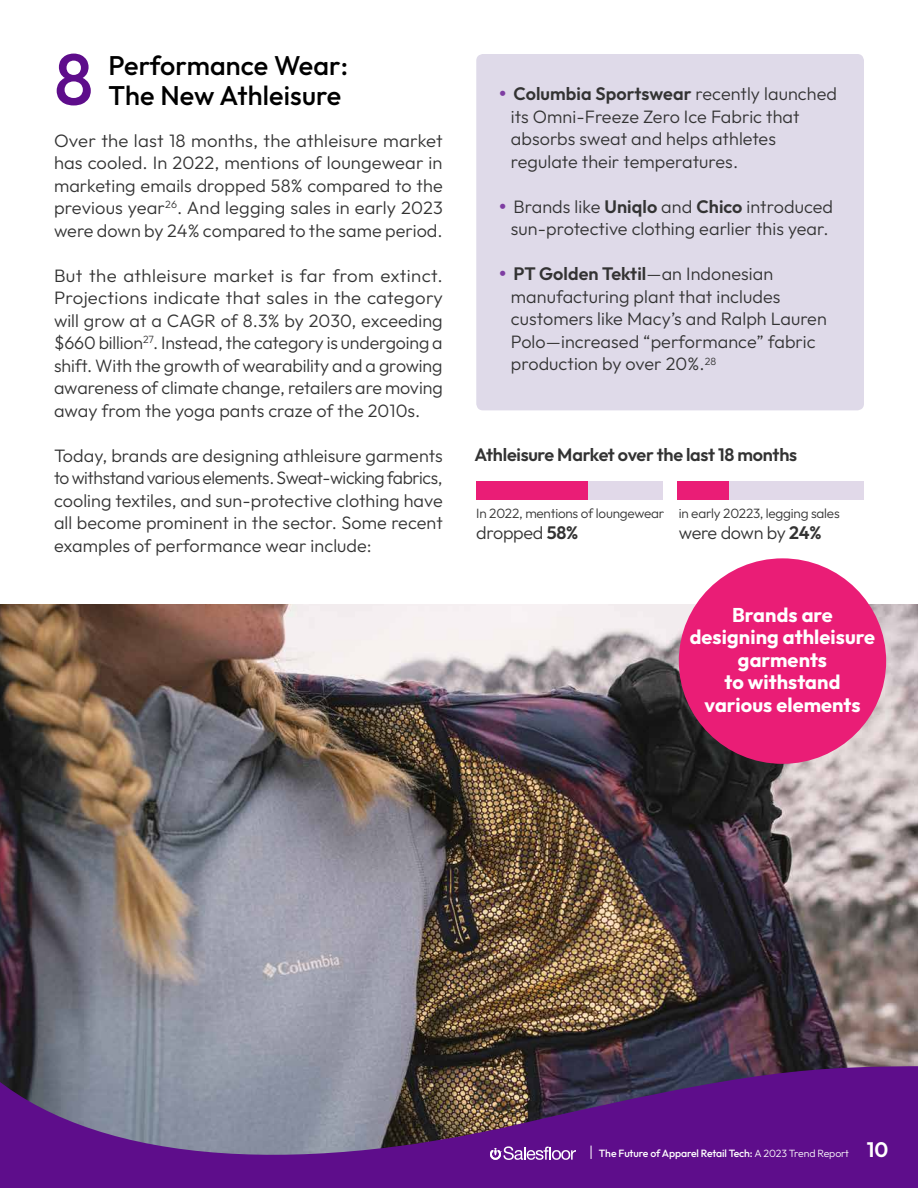
<style>
.page{position:relative;width:918px;height:1188px;background:#fff}
.page>*{position:absolute;margin:0;border:0;box-sizing:border-box;transform-origin:0 0}
.t1{font:500 72px "Outfit";color:#5e0d8b}
.t2{font:500 27px/30px "Outfit";letter-spacing:.005em;color:#000}
.t3{font:700 19.95px/22.4px "Outfit";letter-spacing:.005em;color:#fff;text-align:center}
.t4{font:300 18px/22.5px "Outfit";letter-spacing:.005em;color:#333;text-align:justify}
.t5{font:600 18px "Outfit";letter-spacing:-.015em;color:#333}
.t6{font:300 18px "Outfit";letter-spacing:-.03em;color:#333}
.t7{font:300 18px "Outfit";letter-spacing:-.015em;color:#333}
.t8{font:300 13.5px "Outfit";letter-spacing:-.015em;color:#333}
.t9{font:500 10.5px "Outfit";letter-spacing:-.01em;color:#fff}
.s1{font-family:"Futura BT";font-weight:500;color:#7e3da2}
.s2{font-weight:600}
.s3{font-weight:300;font-size:15px}
.s4{font-weight:300}
.s5{font-weight:600;font-size:21px}
</style>
<div class="page">
<img style="left:0;top:605px;width:918px;height:461px">
<div style="left:476px;top:54px;width:388px;height:356px;background:#dfdae9;border-radius:7px"></div>
<svg style="left:0;top:1066px;width:918px;height:122px;background:#653582"></svg>
<div style="left:477px;top:482px;width:186px;height:18px;background:#e1d9e9"></div>
<div style="left:678px;top:482px;width:186px;height:18px;background:#e1d9e9"></div>
<div style="left:476px;top:482px;width:111px;height:18px;background:#ea1d76"></div>
<div style="left:677px;top:482px;width:52px;height:18px;background:#ea1d76"></div>
<div style="left:679px;top:558px;width:207px;height:206px;background:#ea1d76;border-radius:50%"></div>
<svg style="left:490px;top:1146px;width:86px;height:14px"></svg>
<h1 class="t1" style="left:54px;top:47px;width:41px">8</h1>
<h2 class="t2" style="left:108px;top:52px;width:241px">Performance Wear:<br>The New Athleisure</h2>
<p class="t4" style="left:54px;top:130px;width:390px">Over the last 18 months, the athleisure market has cooled. In 2022, mentions of loungewear in marketing emails dropped 58% compared to the previous year<sup>26</sup>. And legging sales in early 2023 were down by 24% compared to the same period.</p>
<p class="t4" style="left:54px;top:265px;width:390px">But the athleisure market is far from extinct.<br>Projections indicate that sales in the category will grow at a CAGR of 8.3% by 2030, exceeding $660 billion<sup>27</sup>. Instead, the category is undergoing a shift. With the growth of wearability and a growing awareness of climate change, retailers are moving away from the yoga pants craze of the 2010s.</p>
<p class="t4" style="left:54px;top:445px;width:390px">Today, brands are designing athleisure garments to withstand various elements. Sweat-wicking fabrics, cooling textiles, and sun-protective clothing have all become prominent in the sector. Some recent examples of performance wear include:</p>
<p class="t4" style="left:511px;top:84px;width:328px;text-align:left;text-indent:-14px"><span class="s1">•</span> <span class="s2">Columbia Sportswear</span> recently launched its Omni-Freeze Zero Ice Fabric that absorbs sweat and helps athletes regulate their temperatures.</p>
<p class="t4" style="left:497px;top:197px;width:337px;text-align:center"><span class="s1">•</span> Brands like <span class="s2">Uniqlo</span> and <span class="s2">Chico</span> introduced sun-protective clothing earlier this year.</p>
<p class="t4" style="left:511px;top:264px;width:318px;text-align:left;text-indent:-14px"><span class="s1">•</span> <span class="s2">PT Golden Tektil</span>—an Indonesian manufacturing plant that includes customers like Macy’s and Ralph Lauren Polo—increased “performance” fabric production by over 20%.<sup>28</sup></p>
<p class="t5" style="left:474px;top:447px;width:324px">Athleisure Market over the last 18 months</p>
<p class="t8" style="left:476px;top:507px;width:190px">In 2022, mentions of loungewear</p>
<p class="t7" style="left:476px;top:525px;width:104px">dropped <span class="s2">58%</span></p>
<p class="t8" style="left:679px;top:507px;width:162px">in early 20223, legging sales</p>
<p class="t6" style="left:679px;top:525px;width:144px">were down by <span class="s2">24%</span></p>
<p class="t3" style="left:690px;top:605px;width:187px">Brands are designing athleisure garments<br>to withstand various elements</p>
<p class="t9" style="left:589px;top:1149px;width:301px"><span class="s3">|</span> The Future of Apparel Retail Tech: <span class="s4">A 2023 Trend Report</span> <span class="s5">10</span></p>
</div>
